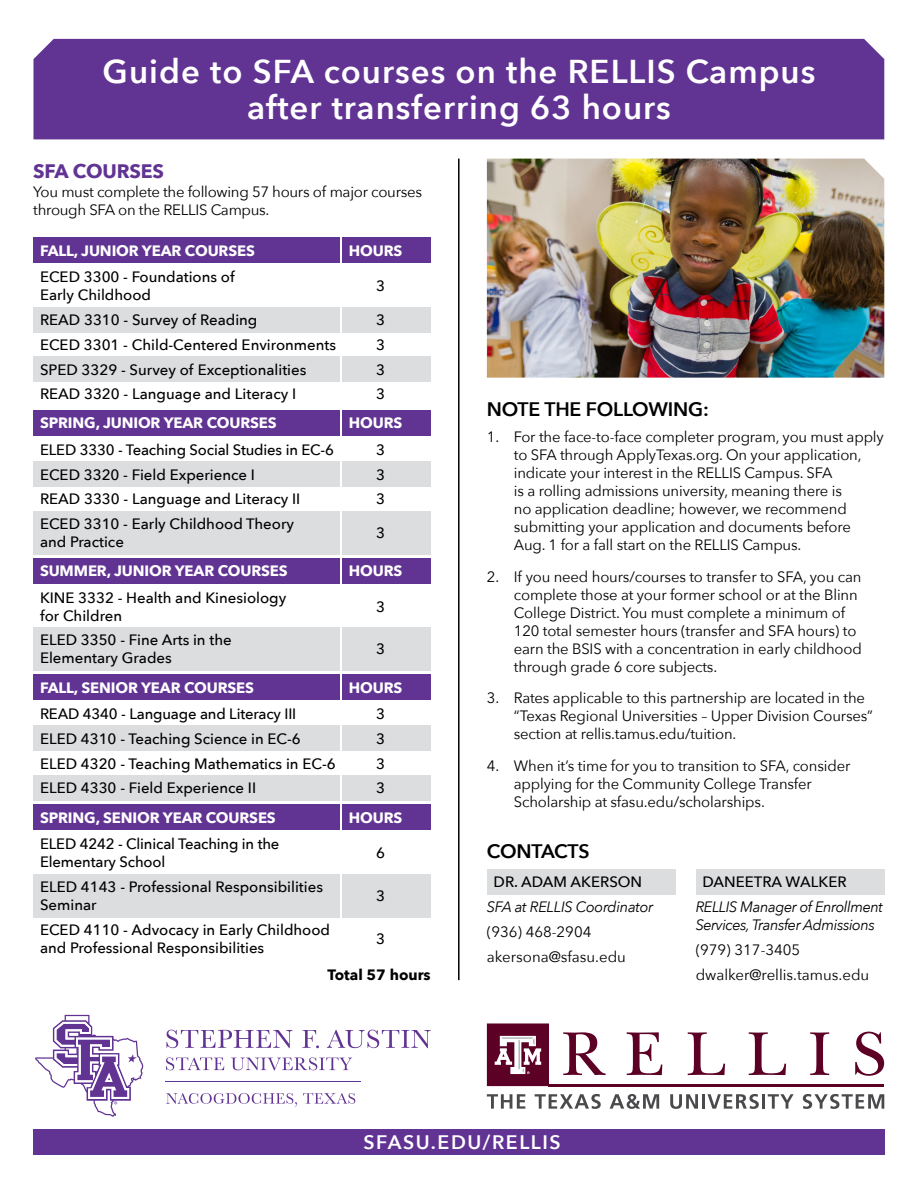
<style>
.page{position:relative;width:918px;height:1188px;background:#fff}
.page>*{position:absolute;margin:0;border:0;box-sizing:border-box;transform-origin:0 0}
.t1{font:600 33px/36px "Avenir Next";letter-spacing:.03em;color:#fff;text-align:center}
.t2{font:600 19.5px "Avenir Next";letter-spacing:-.01em;color:#000}
.t3{font:600 19.5px "Avenir Next";letter-spacing:.08em;color:#fff}
.t4{font:700 19.5px "Avenir Next";letter-spacing:-.01em;color:#613393}
.t5{font:15px/18px "Avenir Next";letter-spacing:-.01em;color:#000}
.t6{font:500 15px/24.8px "Avenir Next";color:#000}
.t7{font:700 15px "Avenir Next";letter-spacing:-.01em;color:#fff}
.t8{font:italic 15px/18px "Avenir Next";letter-spacing:-.03em;color:#000}
.t9{font:700 15px "Avenir Next";color:#000}
</style>
<div class="page">
<div style="left:696px;top:869px;width:188px;height:26px;background:#dcddde"></div>
<hr style="left:458px;top:159px;width:2px;height:821px;background:#000">
<div style="left:487px;top:869px;width:188px;height:26px;background:#dcddde"></div>
<div style="left:33px;top:39px;width:851px;height:100px;background:#613393"></div>
<img style="left:487px;top:159px;width:397px;height:219px">
<div style="left:33px;top:874px;width:306px;height:43px;background:#dcddde"></div>
<div style="left:33px;top:628px;width:306px;height:43px;background:#dcddde"></div>
<div style="left:342px;top:628px;width:89px;height:43px;background:#dcddde"></div>
<div style="left:33px;top:307px;width:306px;height:26px;background:#dcddde"></div>
<div style="left:33px;top:357px;width:306px;height:25px;background:#dcddde"></div>
<div style="left:33px;top:238px;width:306px;height:25px;background:#613393"></div>
<div style="left:33px;top:462px;width:306px;height:25px;background:#dcddde"></div>
<div style="left:33px;top:511px;width:306px;height:43px;background:#dcddde"></div>
<div style="left:33px;top:410px;width:306px;height:25px;background:#613393"></div>
<div style="left:342px;top:307px;width:89px;height:26px;background:#dcddde"></div>
<div style="left:342px;top:357px;width:89px;height:25px;background:#dcddde"></div>
<div style="left:342px;top:238px;width:89px;height:25px;background:#613393"></div>
<div style="left:342px;top:462px;width:89px;height:25px;background:#dcddde"></div>
<div style="left:342px;top:511px;width:89px;height:43px;background:#dcddde"></div>
<div style="left:342px;top:410px;width:89px;height:25px;background:#613393"></div>
<div style="left:33px;top:558px;width:306px;height:25px;background:#613393"></div>
<div style="left:342px;top:558px;width:89px;height:25px;background:#613393"></div>
<div style="left:33px;top:726px;width:306px;height:25px;background:#dcddde"></div>
<div style="left:33px;top:775px;width:306px;height:26px;background:#dcddde"></div>
<div style="left:33px;top:675px;width:306px;height:25px;background:#613393"></div>
<div style="left:342px;top:726px;width:89px;height:25px;background:#dcddde"></div>
<div style="left:342px;top:775px;width:89px;height:26px;background:#dcddde"></div>
<div style="left:342px;top:675px;width:89px;height:25px;background:#613393"></div>
<div style="left:33px;top:804px;width:306px;height:26px;background:#613393"></div>
<div style="left:342px;top:874px;width:89px;height:43px;background:#dcddde"></div>
<div style="left:342px;top:804px;width:89px;height:26px;background:#613393"></div>
<svg style="left:487px;top:1094px;width:38px;height:15px"></svg>
<svg style="left:535px;top:1094px;width:66px;height:15px"></svg>
<svg style="left:610px;top:1094px;width:49px;height:15px"></svg>
<svg style="left:670px;top:1094px;width:28px;height:15px"></svg>
<hr style="left:702px;top:1094px;width:3px;height:15px;background:#4a4a4d">
<svg style="left:708px;top:1094px;width:51px;height:15px"></svg>
<hr style="left:762px;top:1094px;width:3px;height:15px;background:#4a4a4d">
<svg style="left:768px;top:1094px;width:26px;height:15px"></svg>
<svg style="left:803px;top:1094px;width:81px;height:15px"></svg>
<svg style="left:563px;top:1032px;width:43px;height:43px"></svg>
<svg style="left:627px;top:1032px;width:35px;height:43px"></svg>
<svg style="left:688px;top:1032px;width:37px;height:43px"></svg>
<svg style="left:749px;top:1032px;width:37px;height:43px"></svg>
<svg style="left:810px;top:1032px;width:19px;height:43px"></svg>
<svg style="left:855px;top:1032px;width:29px;height:44px"></svg>
<svg style="left:487px;top:1023px;width:62px;height:63px"></svg>
<hr style="left:548px;top:1084px;width:336px;height:2px;background:#5d0025">
<svg style="left:35px;top:1014px;width:109px;height:103px"></svg>
<svg style="left:166px;top:1030px;width:127px;height:18px"></svg>
<svg style="left:302px;top:1030px;width:17px;height:18px"></svg>
<svg style="left:327px;top:1030px;width:104px;height:18px"></svg>
<svg style="left:166px;top:1057px;width:58px;height:13px"></svg>
<svg style="left:231px;top:1057px;width:121px;height:13px"></svg>
<svg style="left:166px;top:1093px;width:131px;height:14px"></svg>
<svg style="left:303px;top:1093px;width:52px;height:11px"></svg>
<hr style="left:166px;top:1081px;width:195px;height:1px;background:#613393">
<div style="left:33px;top:1129px;width:851px;height:25px;background:#613393"></div>
<h1 class="t1" style="left:103px;top:52px;width:714px">Guide to SFA courses on the RELLIS Campus after transferring 63 hours</h1>
<h2 class="t4" style="left:33px;top:154px;width:132px">SFA COURSES</h2>
<p class="t5" style="left:33px;top:182px;width:390px">You must complete the following 57 hours of major courses through SFA on the RELLIS Campus.</p>
<p class="t7" style="left:40px;top:238px;width:216px">FALL, JUNIOR YEAR COURSES</p>
<p class="t7" style="left:349px;top:238px;width:55px">HOURS</p>
<p class="t6" style="left:40px;top:264px;width:196px">ECED 3300 - Foundations of</p>
<p class="t6" style="left:40px;top:282px;width:219px">Early Childhood<br>READ 3310 - Survey of Reading</p>
<p class="t6" style="left:376px;top:273px;width:10px">3</p>
<p class="t6" style="left:376px;top:307px;width:10px">3</p>
<p class="t6" style="left:40px;top:332px;width:298px">ECED 3301 - Child-Centered Environments</p>
<p class="t6" style="left:376px;top:332px;width:10px">3</p>
<p class="t6" style="left:40px;top:357px;width:268px">SPED 3329 - Survey of Exceptionalities</p>
<p class="t6" style="left:376px;top:357px;width:10px">3</p>
<p class="t6" style="left:40px;top:381px;width:258px">READ 3320 - Language and Literacy I</p>
<p class="t6" style="left:376px;top:381px;width:10px">3</p>
<p class="t7" style="left:40px;top:410px;width:238px">SPRING, JUNIOR YEAR COURSES</p>
<p class="t7" style="left:349px;top:410px;width:55px">HOURS</p>
<p class="t6" style="left:40px;top:437px;width:295px">ELED 3330 - Teaching Social Studies in EC-6</p>
<p class="t6" style="left:376px;top:437px;width:10px">3</p>
<p class="t6" style="left:40px;top:462px;width:216px">ECED 3320 - Field Experience I</p>
<p class="t6" style="left:376px;top:462px;width:10px">3</p>
<p class="t6" style="left:40px;top:486px;width:262px">READ 3330 - Language and Literacy II</p>
<p class="t6" style="left:376px;top:486px;width:10px">3</p>
<p class="t6" style="left:40px;top:511px;width:256px">ECED 3310 - Early Childhood Theory</p>
<p class="t6" style="left:376px;top:520px;width:10px">3</p>
<p class="t6" style="left:40px;top:529px;width:85px">and Practice</p>
<p class="t7" style="left:40px;top:558px;width:249px">SUMMER, JUNIOR YEAR COURSES</p>
<p class="t7" style="left:349px;top:558px;width:55px">HOURS</p>
<p class="t6" style="left:40px;top:585px;width:248px">KINE 3332 - Health and Kinesiology</p>
<p class="t6" style="left:376px;top:594px;width:10px">3</p>
<p class="t6" style="left:40px;top:603px;width:193px">for Children<br>ELED 3350 - Fine Arts in the</p>
<p class="t6" style="left:376px;top:636px;width:10px">3</p>
<p class="t6" style="left:40px;top:645px;width:133px">Elementary Grades</p>
<p class="t7" style="left:40px;top:674px;width:216px">FALL, SENIOR YEAR COURSES</p>
<p class="t7" style="left:349px;top:674px;width:55px">HOURS</p>
<p class="t6" style="left:40px;top:701px;width:258px">READ 4340 - Language and Literacy III</p>
<p class="t6" style="left:376px;top:701px;width:10px">3</p>
<p class="t6" style="left:40px;top:726px;width:262px">ELED 4310 - Teaching Science in EC-6</p>
<p class="t6" style="left:376px;top:726px;width:10px">3</p>
<p class="t6" style="left:40px;top:751px;width:297px">ELED 4320 - Teaching Mathematics in EC-6</p>
<p class="t6" style="left:376px;top:751px;width:10px">3</p>
<p class="t6" style="left:40px;top:775px;width:218px">ELED 4330 - Field Experience II</p>
<p class="t6" style="left:376px;top:775px;width:10px">3</p>
<p class="t7" style="left:40px;top:804px;width:237px">SPRING, SENIOR YEAR COURSES</p>
<p class="t7" style="left:349px;top:804px;width:55px">HOURS</p>
<p class="t6" style="left:40px;top:831px;width:241px">ELED 4242 - Clinical Teaching in the</p>
<p class="t6" style="left:40px;top:849px;width:285px">Elementary School<br>ELED 4143 - Professional Responsibilities</p>
<p class="t6" style="left:40px;top:892px;width:292px">Seminar<br>ECED 4110 - Advocacy in Early Childhood</p>
<p class="t6" style="left:40px;top:935px;width:226px">and Professional Responsibilities</p>
<p class="t6" style="left:376px;top:840px;width:10px">6</p>
<p class="t6" style="left:376px;top:883px;width:10px">3</p>
<p class="t6" style="left:376px;top:926px;width:10px">3</p>
<p class="t9" style="left:328px;top:962px;width:105px">Total 57 hours</p>
<h2 class="t2" style="left:487px;top:393px;width:224px">NOTE THE FOLLOWING:</h2>
<p class="t5" style="left:514px;top:428px;width:371px;text-indent:-27px">1. For the face-to-face completer program, you must apply to SFA through ApplyTexas.org. On your application, indicate your interest in the RELLIS Campus. SFA<br>is a rolling admissions university, meaning there is<br>no application deadline; however, we recommend submitting your application and documents before Aug. 1 for a fall start on the RELLIS Campus.</p>
<p class="t5" style="left:514px;top:567px;width:350px;text-indent:-27px">2. If you need hours/courses to transfer to SFA, you can complete those at your former school or at the Blinn College District. You must complete a minimum of 120 total semester hours (transfer and SFA hours) to earn the BSIS with a concentration in early childhood through grade 6 core subjects.</p>
<p class="t5" style="left:514px;top:689px;width:361px;text-indent:-27px">3. Rates applicable to this partnership are located in the “Texas Regional Universities – Upper Division Courses” section at rellis.tamus.edu/tuition.</p>
<p class="t5" style="left:514px;top:756px;width:338px;text-indent:-27px">4. When it’s time for you to transition to SFA, consider applying for the Community College Transfer<br>Scholarship at sfasu.edu/scholarships.</p>
<h2 class="t2" style="left:487px;top:835px;width:104px">CONTACTS</h2>
<p class="t6" style="left:494px;top:869px;width:150px">DR. ADAM AKERSON</p>
<p class="t8" style="left:487px;top:897px;width:168px">SFA at RELLIS Coordinator</p>
<p class="t5" style="left:487px;top:919px;width:141px;line-height:24.8px">(936) 468-2904 akersona@sfasu.edu</p>
<p class="t6" style="left:702px;top:869px;width:146px">DANEETRA WALKER</p>
<p class="t8" style="left:696px;top:897px;width:189px">RELLIS Manager of Enrollment<br>Services, Transfer Admissions</p>
<p class="t5" style="left:696px;top:937px;width:175px;line-height:24.8px">(979) 317-3405 dwalker@rellis.tamus.edu</p>
<h2 class="t3" style="left:363px;top:1125px;width:199px">SFASU.EDU/RELLIS</h2>
</div>
